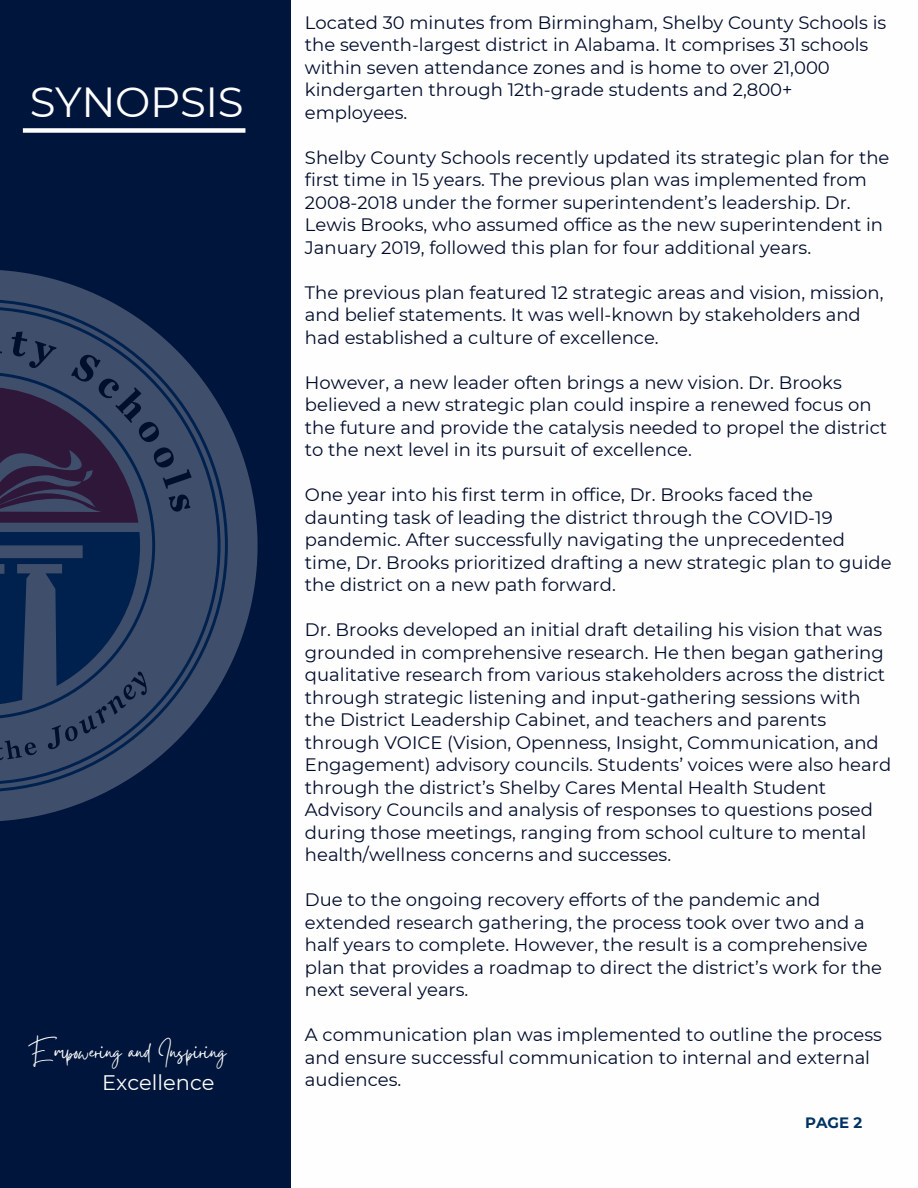
<style>
.page{position:relative;width:918px;height:1188px;background:#fff}
.page>*{position:absolute;margin:0;border:0;box-sizing:border-box;transform-origin:0 0}
.t1{font:42px "Montserrat";letter-spacing:-.01em;color:#fff}
.t2{font:27px "Gistesy";color:#fff}
.t3{font:21px "Montserrat";color:#fff}
.t4{font:18px/22.5px "Montserrat";color:#000b2a}
.t5{font:700 15px "Montserrat";color:#003262}
</style>
<div class="page">
<div style="left:0;top:0;width:290px;height:1188px;background:#00153b"></div>
<div style="left:23px;top:128px;width:222px;height:5px;background:#fff"></div>
<svg style="left:0;top:270px;width:258px;height:551px"></svg>
<svg style="left:0;top:299px;width:228px;height:493px"></svg>
<svg style="left:0;top:307px;width:221px;height:478px;fill:#3f4e6b"></svg>
<svg style="left:0;top:332px;width:192px;height:428px;background:#2c3a5b"></svg>
<h4 class="t1" style="left:30px;top:76px;width:216px">SYNOPSIS</h4>
<h4 class="t2" style="left:30px;top:1033px;width:198px">Empowering and Inspiring</h4>
<h4 class="t3" style="left:102px;top:1070px;width:114px">Excellence</h4>
<h1 class="t4" style="left:305px;top:11px;width:583px">Located 30 minutes from Birmingham, Shelby County Schools is the seventh-largest district in Alabama. It comprises 31 schools within seven attendance zones and is home to over 21,000 kindergarten through 12th-grade students and 2,800+ employees.</h1>
<p class="t4" style="left:305px;top:146px;width:586px">Shelby County Schools recently updated its strategic plan for the first time in 15 years. The previous plan was implemented from 2008-2018 under the former superintendent’s leadership. Dr.<br>Lewis Brooks, who assumed office as the new superintendent in January 2019, followed this plan for four additional years.</p>
<h2 class="t4" style="left:305px;top:281px;width:580px">The previous plan featured 12 strategic areas and vision, mission, and belief statements. It was well-known by stakeholders and had established a culture of excellence.</h2>
<h3 class="t4" style="left:305px;top:371px;width:584px">However, a new leader often brings a new vision. Dr. Brooks believed a new strategic plan could inspire a renewed focus on the future and provide the catalysis needed to propel the district to the next level in its pursuit of excellence.</h3>
<h4 class="t4" style="left:305px;top:483px;width:588px">One year into his first term in office, Dr. Brooks faced the daunting task of leading the district through the COVID-19 pandemic. After successfully navigating the unprecedented time, Dr. Brooks prioritized drafting a new strategic plan to guide the district on a new path forward.</h4>
<h4 class="t4" style="left:305px;top:618px;width:588px">Dr. Brooks developed an initial draft detailing his vision that was grounded in comprehensive research. He then began gathering qualitative research from various stakeholders across the district through strategic listening and input-gathering sessions with the District Leadership Cabinet, and teachers and parents through VOICE (Vision, Openness, Insight, Communication, and Engagement) advisory councils. Students’ voices were also heard through the district’s Shelby Cares Mental Health Student Advisory Councils and analysis of responses to questions posed during those meetings, ranging from school culture to mental health/wellness concerns and successes.</h4>
<h4 class="t4" style="left:305px;top:888px;width:579px">Due to the ongoing recovery efforts of the pandemic and extended research gathering, the process took over two and a half years to complete. However, the result is a comprehensive plan that provides a roadmap to direct the district’s work for the next several years.</h4>
<h4 class="t4" style="left:305px;top:1023px;width:578px">A communication plan was implemented to outline the process and ensure successful communication to internal and external audiences.</h4>
<h4 class="t5" style="left:805px;top:1113px;width:59px">PAGE 2</h4>
</div>
